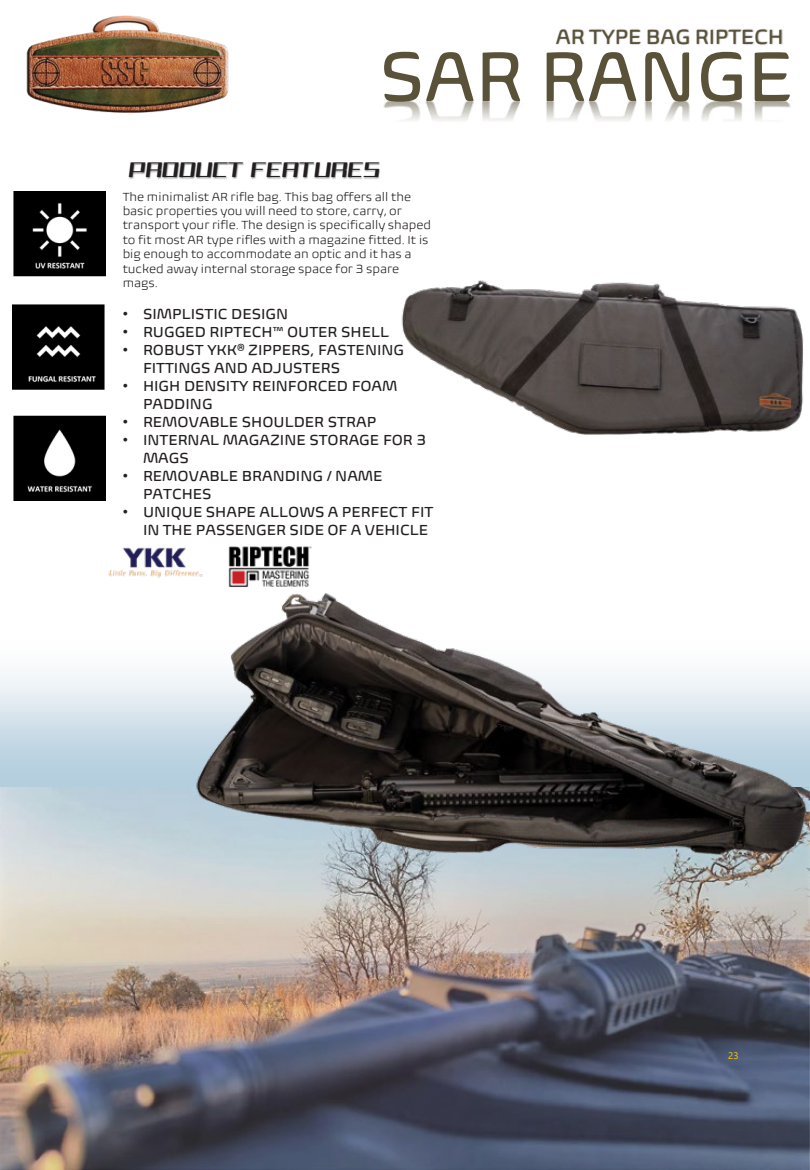
<style>
.page{position:relative;width:810px;height:1170px;background:#fff}
.page>*{position:absolute;margin:0;border:0;box-sizing:border-box;transform-origin:0 0}
.t1{font:72px "Biome";color:#595239}
.t2{font:21px "Biome";color:#595239}
.t3{font:italic expanded 21px "Squarea Expanded";color:#231f20}
.t4{font:15px/18px "Biome";color:#231f20}
.t5{font:300 12.15px "Biome";color:#231f20}
.t6{font:300 12px/14.4px "Biome";color:#231f20}
.t7{font:9.6px "Segoe UI";color:#ffcd00}
.s1{font-family:"Arial"}
</style>
<div class="page">
<img style="left:0;top:787px;width:810px;height:383px">
<img style="left:383px;top:100px;width:408px;height:21px">
<img style="left:555px;top:28px;width:228px;height:17px">
<div style="left:0;top:633px;width:810px;height:154px;background:linear-gradient(to bottom,#fff,#aecadb)"></div>
<img style="left:401px;top:280px;width:403px;height:155px">
<img style="left:150px;top:593px;width:660px;height:344px">
<img style="left:12px;top:191px;width:93px;height:309px">
<img style="left:129px;top:163px;width:108px;height:16px">
<img style="left:237px;top:162px;width:143px;height:17px">
<img style="left:26px;top:15px;width:203px;height:98px">
<img style="left:108px;top:547px;width:104px;height:57px">
<img style="left:225px;top:546px;width:91px;height:53px">
<h2 class="t2" style="left:556px;top:23px;width:229px">AR TYPE BAG RIPTECH</h2>
<h1 class="t1" style="left:379px;top:32px;width:415px">SAR RANGE</h1>
<h2 class="t3" style="left:129px;top:156px;width:252px">PRODUCT FEATURES</h2>
<p class="t6" style="left:123px;top:189px;width:310px">The minimalist AR rifle bag. This bag offers all the basic properties you will need to store, carry, or transport your rifle. The design is specifically shaped to fit most AR type rifles with a magazine fitted. It is big enough to accommodate an optic and it has a</p>
<p class="t5" style="left:123px;top:261px;width:278px">tucked away internal storage space for 3 spare</p>
<p class="t6" style="left:123px;top:276px;width:37px">mags.</p>
<p class="t4" style="left:123px;top:304px;width:167px"><span class="s1">•</span> SIMPLISTIC DESIGN</p>
<p class="t4" style="left:123px;top:322px;width:268px"><span class="s1">•</span> RUGGED RIPTECH™ OUTER SHELL</p>
<p class="t4" style="left:143px;top:340px;width:263px;text-indent:-20px"><span class="s1">•</span> ROBUST YKK® ZIPPERS, FASTENING<br>FITTINGS AND ADJUSTERS</p>
<p class="t4" style="left:143px;top:376px;width:256px;text-indent:-20px"><span class="s1">•</span> HIGH DENSITY REINFORCED FOAM<br>PADDING</p>
<p class="t4" style="left:123px;top:412px;width:255px"><span class="s1">•</span> REMOVABLE SHOULDER STRAP</p>
<p class="t4" style="left:143px;top:430px;width:285px;text-indent:-20px"><span class="s1">•</span> INTERNAL MAGAZINE STORAGE FOR 3<br>MAGS</p>
<p class="t4" style="left:143px;top:466px;width:241px;text-indent:-20px"><span class="s1">•</span> REMOVABLE BRANDING / NAME<br>PATCHES</p>
<p class="t4" style="left:143px;top:502px;width:292px;text-indent:-20px"><span class="s1">•</span> UNIQUE SHAPE ALLOWS A PERFECT FIT<br>IN THE PASSENGER SIDE OF A VEHICLE</p>
<p class="t7" style="left:728px;top:1046px;width:12px">23</p>
</div>
